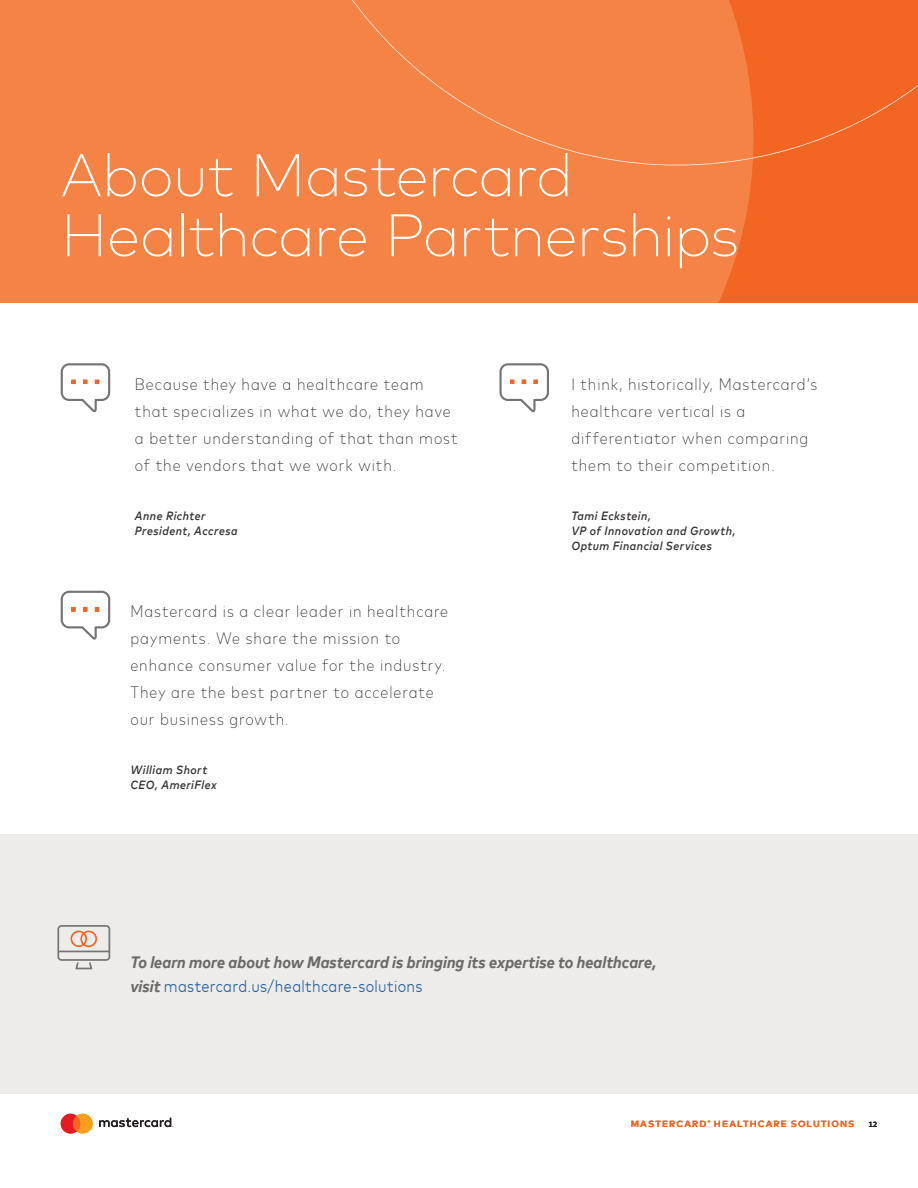
<style>
.page{position:relative;width:918px;height:1188px;background:#fff}
.page>*{position:absolute;margin:0;border:0;box-sizing:border-box;transform-origin:0 0}
.t1{font:200 60px/60px "Mark Offc For MC";letter-spacing:-.02em;color:#fff}
.t2{font:300 expanded 16.5px/27px "Mark For MC Nrw";letter-spacing:.06em;color:#231f20}
.t3{font:italic 700 16.5px/24px "Mark For MC Nrw";letter-spacing:.005em;color:#6b6968}
.t4{font:italic 500 12px/15px "Mark For MC Nrw";letter-spacing:.045em;color:#363332}
.t5{font:700 9px "Mark Offc For MC";letter-spacing:.13em;color:#f26522}
.t6{font:700 7.5px "Mark Offc For MC";color:#231f20}
.s1{font-weight:300;font-style:normal;color:#215e9e}
</style>
<div class="page">
<div style="left:0;top:834px;width:918px;height:260px;background:#eeecea"></div>
<svg style="left:61px;top:1114px;width:32px;height:19px"></svg>
<svg style="left:99px;top:1118px;width:74px;height:9px"></svg>
<svg style="left:57px;top:925px;width:53px;height:44px"></svg>
<svg style="left:61px;top:591px;width:49px;height:49px"></svg>
<svg style="left:499px;top:363px;width:50px;height:49px"></svg>
<svg style="left:61px;top:363px;width:49px;height:49px"></svg>
<div style="left:0;top:0;width:918px;height:303px;background:#f26522"></div>
<div style="left:0;top:0;width:752px;height:303px;background:#f58345"></div>
<svg style="left:228px;top:0;width:690px;height:179px;fill:#f58345"></svg>
<h1 class="t1" style="left:61px;top:140px;width:680px">About Mastercard<br>Healthcare Partnerships</h1>
<p class="t2" style="left:135px;top:369px;width:324px">Because they have a healthcare team that specializes in what we do, they have a better understanding of that than most of the vendors that we work with.</p>
<p class="t4" style="left:135px;top:507px;width:104px">Anne Richter<br>President, Accresa</p>
<p class="t2" style="left:130px;top:597px;width:319px">Mastercard is a clear leader in healthcare payments. We share the mission to enhance consumer value for the industry.<br>They are the best partner to accelerate our business growth.</p>
<p class="t4" style="left:130px;top:761px;width:88px">William Short<br>CEO, AmeriFlex</p>
<p class="t2" style="left:571px;top:369px;width:248px">I think, historically, Mastercard’s healthcare vertical is a differentiator when comparing them to their competition.</p>
<p class="t4" style="left:571px;top:507px;width:166px">Tami Eckstein,<br>VP of Innovation and Growth,<br>Optum Financial Services</p>
<p class="t3" style="left:130px;top:948px;width:527px">To learn more about how Mastercard is bringing its expertise to healthcare, visit <span class="s1">mastercard.us/healthcare-solutions</span></p>
<p class="t5" style="left:631px;top:1117px;width:225px">MASTERCARD<sup>®</sup> HEALTHCARE SOLUTIONS</p>
<p class="t6" style="left:868px;top:1118px;width:10px">12</p>
</div>
